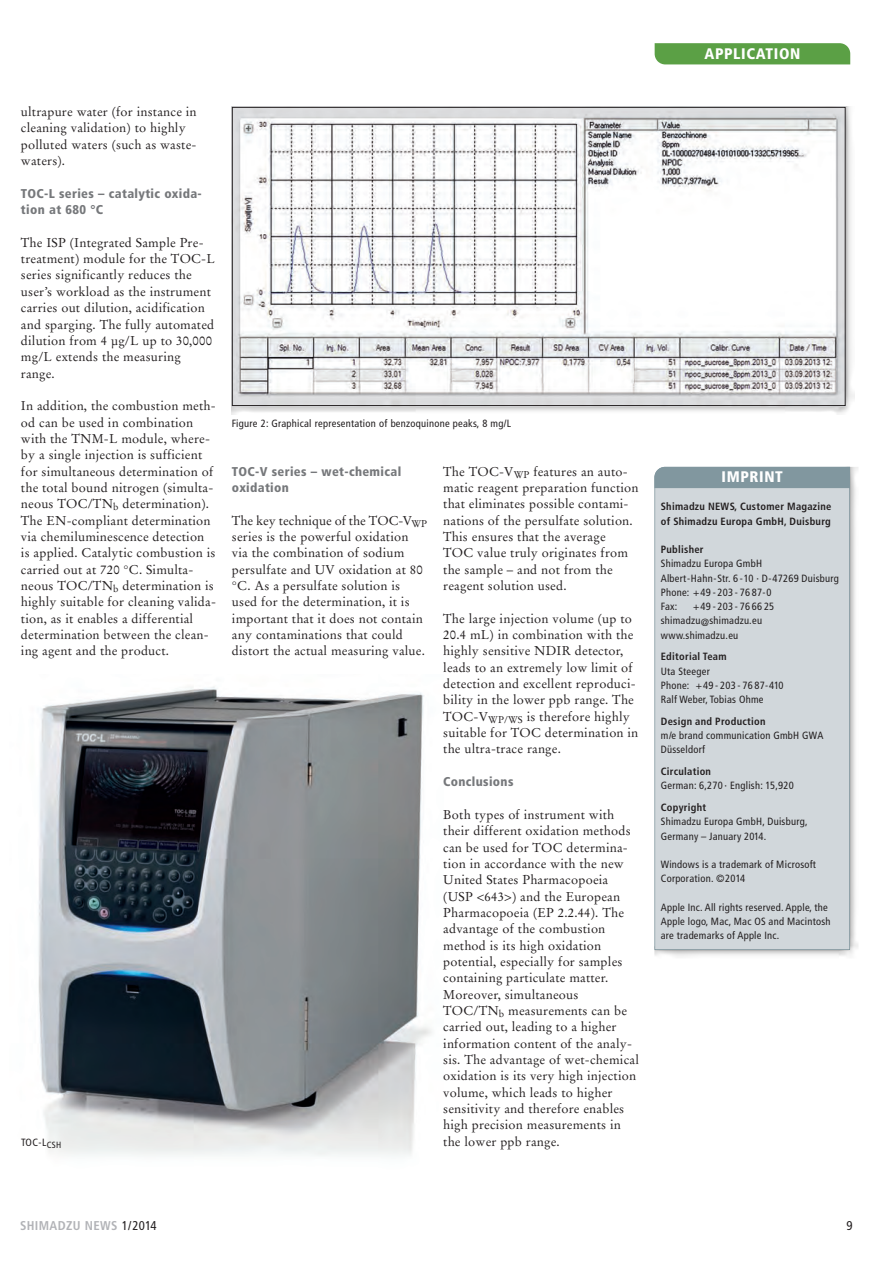
<style>
.page{position:relative;width:893px;height:1263px;background:#fff}
.page>*{position:absolute;margin:0;border:0;box-sizing:border-box;transform-origin:0 0}
.t1{font:900 condensed 15.3px "Frutiger LT";letter-spacing:.04em;color:#fff}
.t2{font:12.75px/16.4px "Stempel Garamond LT";letter-spacing:.015em;color:#231f20}
.t3{font:900 condensed 12.75px/16.4px "Frutiger LT";letter-spacing:.025em;color:#76787b}
.t4{font:700 condensed 12.75px "Frutiger LT";letter-spacing:.025em;color:#b2b3b7}
.t5{font:condensed 12.75px "Frutiger LT";color:#231f20}
.t6{font:condensed 10.5px/14.2px "Frutiger LT";letter-spacing:.025em;color:#231f20}
.t7{font:700 condensed 10.5px/14.2px "Frutiger LT";letter-spacing:.025em;color:#231f20}
.s1{font-weight:400;color:#231f20}
</style>
<div class="page">
<img style="left:38px;top:687px;width:394px;height:469px">
<img style="left:232px;top:107px;width:622px;height:307px">
<div style="left:655px;top:43px;width:195px;height:21px;background:#5ba045"></div>
<img style="left:234px;top:107px;width:612px;height:299px">
<img style="left:654px;top:467px;width:204px;height:490px">
<div style="left:654px;top:488px;width:196px;height:462px;background:#d1d7db"></div>
<div style="left:654px;top:467px;width:196px;height:21px;background:#81979f"></div>
<p class="t2" style="left:21px;top:105px;width:177px">ultrapure water (for instance in cleaning validation) to highly polluted waters (such as waste&shy;waters).</p>
<p class="t3" style="left:21px;top:186px;width:182px">TOC-L series – catalytic oxida&shy;tion at 680 °C</p>
<p class="t2" style="left:21px;top:235px;width:196px">The ISP (Integrated Sample Pre&shy;treatment) module for the TOC-L series significantly reduces the user’s workload as the instrument carries out dilution, acidification and sparging. The fully automated dilution from 4 μg/L up to 30,000 mg/L extends the measuring range.</p>
<p class="t2" style="left:21px;top:399px;width:196px">In addition, the combustion meth&shy;od can be used in combination with the TNM-L module, where&shy;by a single injection is sufficient for simultaneous determination of the total bound nitrogen (simulta&shy;neous TOC/TN<sub>b</sub> determination).<br>The EN-compliant determination via chemiluminescence detection is applied. Catalytic combustion is carried out at 720 °C. Simulta&shy;neous TOC/TN<sub>b</sub> determination is highly suitable for cleaning valida&shy;tion, as it enables a differential determination between the clean&shy;ing agent and the product.</p>
<p class="t6" style="left:21px;top:1136px;width:42px">TOC-L<sub>CSH</sub></p>
<p class="t6" style="left:232px;top:417px;width:281px">Figure 2: Graphical representation of benzoquinone peaks, 8 mg/L</p>
<p class="t3" style="left:232px;top:464px;width:171px">TOC-V series – wet-chemical oxidation</p>
<p class="t2" style="left:232px;top:513px;width:197px">The key technique of the TOC-V<sub>WP </sub>series is the powerful oxidation via the combination of sodium persulfate and UV oxidation at 80 °C. As a persulfate solution is used for the determination, it is important that it does not contain any contaminations that could distort the actual measuring value.</p>
<p class="t2" style="left:443px;top:464px;width:197px">The TOC-V<sub>WP</sub> features an auto&shy;matic reagent preparation function that eliminates possible contami&shy;nations of the persulfate solution.<br>This ensures that the average<br>TOC value truly originates from the sample – and not from the reagent solution used.</p>
<p class="t2" style="left:443px;top:611px;width:197px">The large injection volume (up to<br>20.4 mL) in combination with the highly sensitive NDIR detector, leads to an extremely low limit of detection and excellent reproduci&shy;bility in the lower ppb range. The<br>TOC-V<sub>WP/WS</sub> is therefore highly suitable for TOC determination in the ultra-trace range.</p>
<p class="t3" style="left:443px;top:774px;width:72px">Conclusions</p>
<p class="t2" style="left:443px;top:807px;width:197px">Both types of instrument with their different oxidation methods can be used for TOC determina&shy;tion in accordance with the new<br>United States Pharmacopoeia (USP &lt;643&gt;) and the European<br>Pharmacopoeia (EP 2.2.44). The advantage of the combustion method is its high oxidation potential, especially for samples containing particulate matter.<br>Moreover, simultaneous<br>TOC/TN<sub>b</sub> measurements can be carried out, leading to a higher information content of the analy&shy;sis. The advantage of wet-chemical oxidation is its very high injection volume, which leads to higher sensitivity and therefore enables high precision measurements in the lower ppb range.</p>
<p class="t1" style="left:704px;top:47px;width:97px">APPLICATION</p>
<p class="t1" style="left:721px;top:471px;width:63px">IMPRINT</p>
<p class="t7" style="left:661px;top:500px;width:172px">Shimadzu NEWS, Customer Magazine of Shimadzu Europa GmbH, Duisburg</p>
<p class="t7" style="left:661px;top:543px;width:44px">Publisher</p>
<p class="t6" style="left:661px;top:557px;width:180px">Shimadzu Europa GmbH<br>Albert-Hahn-Str. 6 -10 · D-47269 Duisburg<br>Phone: +49 - 203 - 76 87-0<br>Fax:</p>
<p class="t6" style="left:661px;top:600px;width:115px;text-indent:32px">+49-203-766625 shimadzu@shimadzu.eu www.shimadzu.eu</p>
<p class="t7" style="left:661px;top:650px;width:67px">Editorial Team</p>
<p class="t6" style="left:661px;top:665px;width:124px">Uta Steeger<br>Phone: +49 - 203 - 76 87-410<br>Ralf Weber, Tobias Ohme</p>
<p class="t7" style="left:661px;top:715px;width:106px">Design and Production</p>
<p class="t6" style="left:661px;top:729px;width:164px">m/e brand communication GmbH GWA<br>Düsseldorf</p>
<p class="t7" style="left:661px;top:765px;width:52px">Circulation</p>
<p class="t6" style="left:661px;top:779px;width:135px">German: 6,270 · English: 15,920</p>
<p class="t7" style="left:661px;top:801px;width:47px">Copyright</p>
<p class="t6" style="left:661px;top:815px;width:148px">Shimadzu Europa GmbH, Duisburg,<br>Germany – January 2014.</p>
<p class="t6" style="left:661px;top:858px;width:157px">Windows is a trademark of Microsoft<br>Corporation. ©2014</p>
<p class="t6" style="left:661px;top:901px;width:171px">Apple Inc. All rights reserved. Apple, the<br>Apple logo, Mac, Mac OS and Macintosh are trademarks of Apple Inc.</p>
<p class="t4" style="left:20px;top:1220px;width:138px">SHIMADZU NEWS <span class="s1">1/2014</span></p>
<p class="t5" style="left:846px;top:1220px;width:8px">9</p>
</div>
